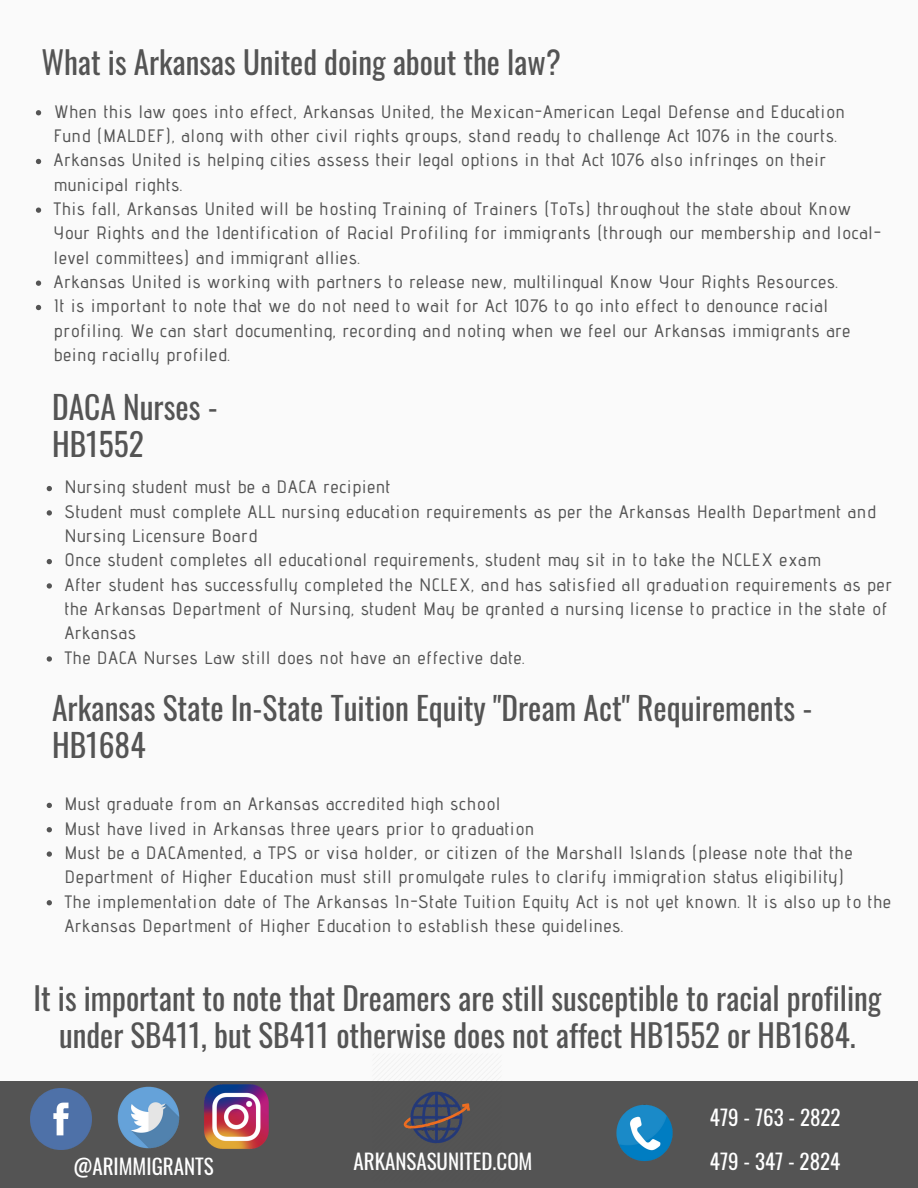
<style>
.page{position:relative;width:918px;height:1188px;background:#fafafa}
.page>*{position:absolute;margin:0;border:0;box-sizing:border-box;transform-origin:0 0}
.t1{font:31.5px/37px "Oswald";color:#545454}
.t2{font:31.2px/37px "Oswald";color:#545454;text-align:center}
.t3{font:21px/44.1px "Oswald";color:#fff}
.t4{font:500 18px/24.3px "Advent Pro";letter-spacing:.05em;color:#545454}
</style>
<div class="page">
<svg style="left:36px;top:110px;width:5px;height:5px"></svg>
<svg style="left:36px;top:159px;width:5px;height:5px"></svg>
<svg style="left:36px;top:208px;width:5px;height:5px"></svg>
<svg style="left:36px;top:281px;width:5px;height:5px"></svg>
<svg style="left:36px;top:305px;width:5px;height:5px"></svg>
<div style="left:0;top:1081px;width:918px;height:107px;background:#545454"></div>
<img style="left:31px;top:1089px;width:60px;height:61px">
<img style="left:117px;top:1086px;width:63px;height:63px">
<img style="left:204px;top:1084px;width:65px;height:65px">
<img style="left:403px;top:1091px;width:67px;height:53px">
<img style="left:616px;top:1104px;width:57px;height:58px">
<svg style="left:47px;top:803px;width:5px;height:5px"></svg>
<svg style="left:47px;top:827px;width:5px;height:5px"></svg>
<svg style="left:47px;top:851px;width:5px;height:6px"></svg>
<svg style="left:47px;top:900px;width:5px;height:5px"></svg>
<svg style="left:47px;top:486px;width:5px;height:5px"></svg>
<svg style="left:47px;top:510px;width:5px;height:6px"></svg>
<svg style="left:47px;top:559px;width:5px;height:5px"></svg>
<svg style="left:47px;top:583px;width:5px;height:6px"></svg>
<svg style="left:47px;top:656px;width:5px;height:6px"></svg>
<h2 class="t2" style="left:41px;top:42px;width:521px">What is Arkansas United doing about the law?</h2>
<p class="t4" style="left:54px;top:99px;width:829px">When this law goes into effect, Arkansas United, the Mexican-American Legal Defense and Education Fund (MALDEF), along with other civil rights groups, stand ready to challenge Act 1076 in the courts.<br>Arkansas United is helping cities assess their legal options in that Act 1076 also infringes on their municipal rights.<br>This fall, Arkansas United will be hosting Training of Trainers (ToTs) throughout the state about Know Your Rights and the Identification of Racial Profiling for immigrants (through our membership and local&shy;level committees) and immigrant allies.<br>Arkansas United is working with partners to release new, multilingual Know Your Rights Resources.<br>It is important to note that we do not need to wait for Act 1076 to go into effect to denounce racial profiling. We can start documenting, recording and noting when we feel our Arkansas immigrants are being racially profiled.</p>
<h1 class="t1" style="left:52px;top:387px;width:167px">DACA Nurses -<br>HB1552</h1>
<p class="t4" style="left:65px;top:475px;width:829px">Nursing student must be a DACA recipient<br>Student must complete ALL nursing education requirements as per the Arkansas Health Department and Nursing Licensure Board<br>Once student completes all educational requirements, student may sit in to take the NCLEX exam<br>After student has successfully completed the NCLEX, and has satisfied all graduation requirements as per the Arkansas Department of Nursing, student May be granted a nursing license to practice in the state of Arkansas<br>The DACA Nurses Law still does not have an effective date.</p>
<h1 class="t1" style="left:52px;top:689px;width:762px">Arkansas State In-State Tuition Equity "Dream Act" Requirements -<br>HB1684</h1>
<p class="t4" style="left:65px;top:791px;width:828px">Must graduate from an Arkansas accredited high school<br>Must have lived in Arkansas three years prior to graduation<br>Must be a DACAmented, a TPS or visa holder, or citizen of the Marshall Islands (please note that the Department of Higher Education must still promulgate rules to clarify immigration status eligibility)<br>The implementation date of The Arkansas In-State Tuition Equity Act is not yet known. It is also up to the Arkansas Department of Higher Education to establish these guidelines.</p>
<h2 class="t2" style="left:34px;top:978px;width:849px">It is important to note that Dreamers are still susceptible to racial profiling under SB411, but SB411 otherwise does not affect HB1552 or HB1684.</h2>
<p class="t3" style="left:73px;top:1143px;width:142px">@ARIMMIGRANTS</p>
<p class="t3" style="left:353px;top:1139px;width:181px">ARKANSASUNITED.COM</p>
<p class="t3" style="left:710px;top:1095px;width:132px">479 - 763 - 2822<br>479 - 347 - 2824</p>
</div>
